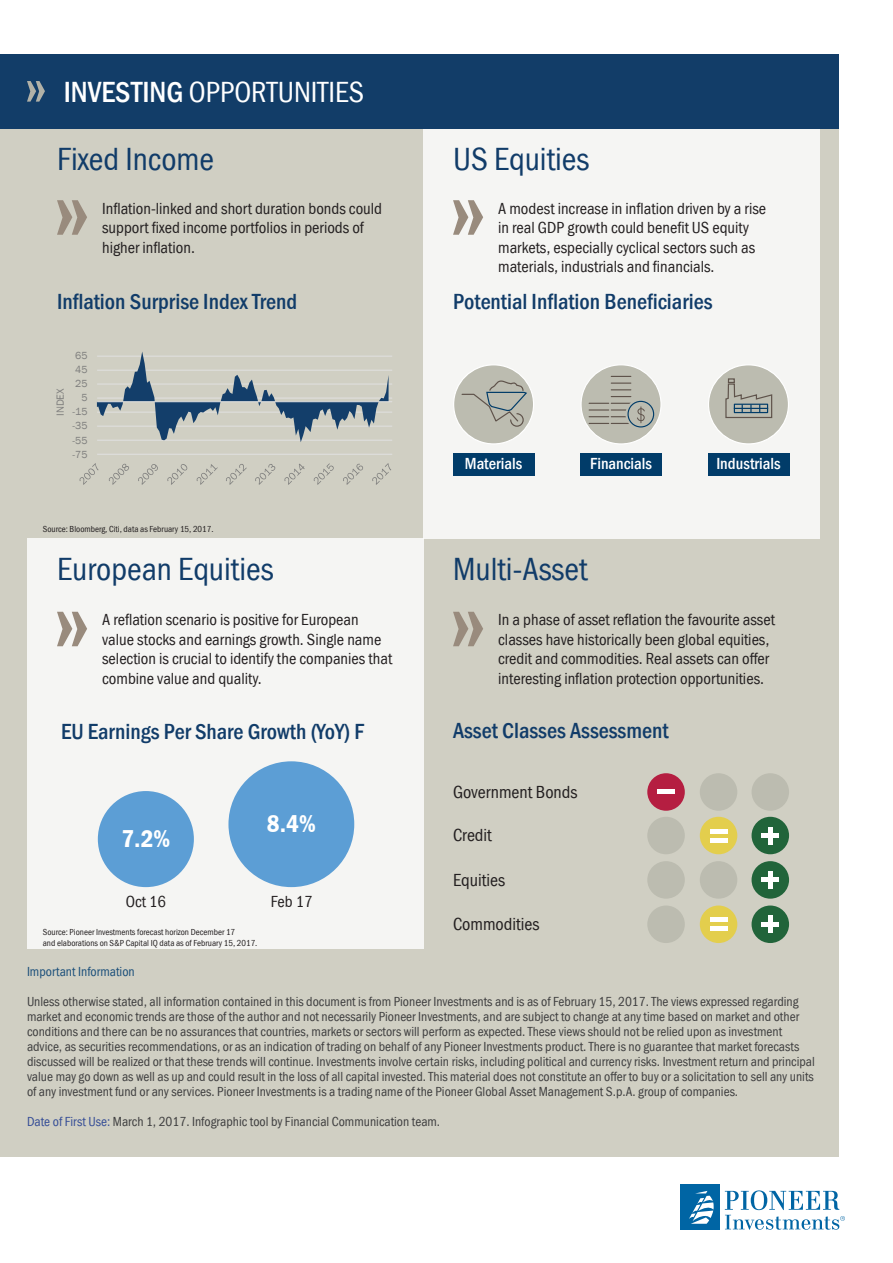
<style>
.page{position:relative;width:893px;height:1263px;background:#fff}
.page>*{position:absolute;margin:0;border:0;box-sizing:border-box;transform-origin:0 0}
.t1{font:condensed 33px "PI Franklin Gothic";color:#113c69}
.t2{font:condensed 30px "PI Franklin Gothic";color:#fff}
.t3{font:600 condensed 25.2px "PI Franklin Gothic";color:#fff}
.t4{font:500 condensed 22.5px "PI Franklin Gothic";color:#113c69}
.t5{font:condensed 18px "PI Franklin Gothic";color:#231f20}
.t6{font:condensed 16.5px/19.5px "PI Franklin Gothic";color:#231f20}
.t7{font:500 condensed 16.5px "PI Franklin Gothic";color:#fff}
.t8{font:condensed 13.5px/15px "PI Franklin Gothic";color:#3e3e3f}
.t9{font:condensed 13.5px "PI Franklin Gothic";color:#1b4f7a}
.t10{font:10.5px "Franklin Gothic";color:#7e7e7d}
.t11{font:condensed 9px/10.8px "PI Franklin Gothic";color:#231f20}
.s1{font-weight:500}
.s2{color:#354d96}
</style>
<div class="page">
<div style="left:681px;top:1184px;width:39px;height:45px;background:#0065a4"></div>
<svg style="left:725px;top:1190px;width:120px;height:40px"></svg>
<svg style="left:689px;top:1191px;width:25px;height:33px"></svg>
<div style="left:0;top:54px;width:839px;height:1103px;background:#d0cfc3"></div>
<div style="left:423px;top:54px;width:396px;height:485px;background:#f5f5f3"></div>
<div style="left:27px;top:539px;width:396px;height:410px;background:#f5f5f3"></div>
<svg style="left:57px;top:200px;width:30px;height:35px"></svg>
<svg style="left:57px;top:612px;width:30px;height:34px"></svg>
<svg style="left:453px;top:200px;width:30px;height:35px"></svg>
<svg style="left:453px;top:612px;width:30px;height:34px"></svg>
<div style="left:0;top:54px;width:839px;height:75px;background:#123d68"></div>
<svg style="left:27px;top:81px;width:18px;height:21px"></svg>
<div style="left:700px;top:773px;width:37px;height:38px;background:#bcbcb0;border-radius:50%"></div>
<div style="left:752px;top:773px;width:37px;height:38px;background:#bcbcb0;border-radius:50%"></div>
<div style="left:647px;top:817px;width:38px;height:37px;background:#bcbcb0;border-radius:50%"></div>
<div style="left:647px;top:861px;width:38px;height:38px;background:#bcbcb0;border-radius:50%"></div>
<div style="left:647px;top:905px;width:38px;height:38px;background:#bcbcb0;border-radius:50%"></div>
<div style="left:647px;top:773px;width:38px;height:38px;background:#b51e41;border-radius:50%"></div>
<hr style="left:657px;top:790px;width:18px;height:4px;background:#fff">
<div style="left:700px;top:817px;width:37px;height:37px;background:#e3ce4d;border-radius:50%"></div>
<div style="left:700px;top:861px;width:37px;height:38px;background:#bcbcb0;border-radius:50%"></div>
<div style="left:700px;top:905px;width:37px;height:38px;background:#e3ce4d;border-radius:50%"></div>
<hr style="left:710px;top:829px;width:17px;height:4px;background:#fff">
<hr style="left:710px;top:838px;width:17px;height:4px;background:#fff">
<div style="left:710px;top:917px;width:17px;height:5px;background:#fff"></div>
<div style="left:710px;top:926px;width:17px;height:5px;background:#fff"></div>
<div style="left:752px;top:817px;width:37px;height:37px;background:#21643a;border-radius:50%"></div>
<div style="left:752px;top:861px;width:37px;height:38px;background:#21643a;border-radius:50%"></div>
<div style="left:752px;top:905px;width:37px;height:38px;background:#21643a;border-radius:50%"></div>
<hr style="left:768px;top:826px;width:4px;height:18px;background:#fff">
<div style="left:761px;top:833px;width:18px;height:5px;background:#fff"></div>
<hr style="left:768px;top:871px;width:4px;height:18px;background:#fff">
<hr style="left:761px;top:878px;width:18px;height:4px;background:#fff">
<hr style="left:768px;top:915px;width:4px;height:18px;background:#fff">
<hr style="left:761px;top:922px;width:18px;height:4px;background:#fff">
<div style="left:454px;top:365px;width:80px;height:79px;background:#bcbcb0;border-radius:50%"></div>
<div style="left:453px;top:364px;width:81px;height:80px;border:1px solid #fff;border-radius:50%"></div>
<svg style="left:461px;top:379px;width:67px;height:48px"></svg>
<div style="left:708px;top:365px;width:80px;height:79px;background:#bcbcb0;border-radius:50%"></div>
<div style="left:708px;top:364px;width:81px;height:80px;border:1px solid #fff;border-radius:50%"></div>
<svg style="left:725px;top:378px;width:48px;height:41px"></svg>
<hr style="left:97px;top:454px;width:295px;height:1px;background:#e1e1e1">
<hr style="left:97px;top:440px;width:295px;height:1px;background:#e1e1e1">
<hr style="left:97px;top:426px;width:295px;height:1px;background:#e1e1e1">
<hr style="left:97px;top:412px;width:295px;height:1px;background:#e1e1e1">
<hr style="left:97px;top:398px;width:295px;height:1px;background:#e1e1e1">
<hr style="left:97px;top:384px;width:295px;height:1px;background:#e1e1e1">
<hr style="left:97px;top:370px;width:295px;height:1px;background:#e1e1e1">
<hr style="left:97px;top:356px;width:295px;height:1px;background:#e1e1e1">
<svg style="left:97px;top:352px;width:292px;height:90px"></svg>
<hr style="left:97px;top:401px;width:295px;height:1px;background:#e1e1e1">
<svg style="left:79px;top:463px;width:20px;height:22px"></svg>
<svg style="left:109px;top:464px;width:20px;height:21px"></svg>
<svg style="left:138px;top:464px;width:20px;height:21px"></svg>
<svg style="left:167px;top:464px;width:20px;height:21px"></svg>
<svg style="left:196px;top:464px;width:22px;height:21px"></svg>
<svg style="left:226px;top:464px;width:21px;height:21px"></svg>
<svg style="left:255px;top:464px;width:20px;height:21px"></svg>
<svg style="left:284px;top:464px;width:21px;height:21px"></svg>
<svg style="left:313px;top:463px;width:21px;height:22px"></svg>
<svg style="left:343px;top:463px;width:20px;height:22px"></svg>
<svg style="left:372px;top:463px;width:19px;height:22px"></svg>
<div style="left:581px;top:365px;width:80px;height:79px;background:#bcbcb0;border-radius:50%"></div>
<div style="left:580px;top:364px;width:82px;height:80px;border:1px solid #fff;border-radius:50%"></div>
<svg style="left:589px;top:423px;width:40px;height:1px"></svg>
<svg style="left:611px;top:396px;width:20px;height:1px"></svg>
<svg style="left:589px;top:416px;width:36px;height:1px"></svg>
<hr style="left:589px;top:409px;width:20px;height:2px;background:#5f534b">
<hr style="left:611px;top:409px;width:20px;height:2px;background:#5f534b">
<svg style="left:611px;top:383px;width:20px;height:7px"></svg>
<svg style="left:589px;top:403px;width:40px;height:1px"></svg>
<svg style="left:611px;top:376px;width:20px;height:1px"></svg>
<svg style="left:625px;top:399px;width:31px;height:30px"></svg>
<div style="left:627px;top:401px;width:27px;height:26px;border:1px solid #013c69;border-radius:50%"></div>
<svg style="left:637px;top:407px;width:8px;height:16px"></svg>
<div style="left:98px;top:791px;width:96px;height:96px;background:#5c9ed5;border-radius:50%"></div>
<div style="left:228px;top:761px;width:126px;height:126px;background:#5c9ed5;border-radius:50%"></div>
<div style="left:453px;top:453px;width:81px;height:23px;background:#013c69"></div>
<div style="left:580px;top:453px;width:82px;height:23px;background:#013c69"></div>
<div style="left:708px;top:453px;width:81px;height:23px;background:#013c69"></div>
<h2 class="t2" style="left:64px;top:73px;width:302px"><span class="s1">INVESTING</span> OPPORTUNITIES</h2>
<h1 class="t1" style="left:57px;top:139px;width:159px">Fixed Income</h1>
<p class="t6" style="left:102px;top:199px;width:281px">Inflation-linked and short duration bonds could support fixed income portfolios in periods of higher inflation.</p>
<h1 class="t1" style="left:453px;top:139px;width:138px">US Equities</h1>
<p class="t6" style="left:498px;top:199px;width:269px">A modest increase in inflation driven by a rise in real GDP growth could benefit US equity markets, especially cyclical sectors such as materials, industrials and financials.</p>
<h3 class="t4" style="left:57px;top:287px;width:242px">Inflation Surprise Index Trend</h3>
<h3 class="t4" style="left:453px;top:287px;width:261px">Potential Inflation Beneficiaries</h3>
<p class="t10" style="left:75px;top:349px;width:14px">65</p>
<p class="t10" style="left:54px;top:416px;width:29px;rotate:-90deg">INDEX</p>
<p class="t10" style="left:75px;top:363px;width:14px">45</p>
<p class="t10" style="left:75px;top:377px;width:14px">25</p>
<p class="t10" style="left:82px;top:391px;width:8px">5</p>
<p class="t10" style="left:73px;top:405px;width:17px">-15</p>
<p class="t10" style="left:73px;top:419px;width:17px">-35</p>
<p class="t10" style="left:73px;top:433px;width:17px">-55</p>
<p class="t10" style="left:73px;top:447px;width:17px">-75</p>
<p class="t11" style="left:43px;top:523px;width:172px">Source: Bloomberg, Citi, data as February 15, 2017.</p>
<h1 class="t1" style="left:57px;top:548px;width:218px">European Equities</h1>
<p class="t6" style="left:102px;top:610px;width:292px">A reflation scenario is positive for European value stocks and earnings growth. Single name selection is crucial to identify the companies that combine value and quality.</p>
<p class="t7" style="left:465px;top:453px;width:59px">Materials</p>
<p class="t7" style="left:590px;top:453px;width:63px">Financials</p>
<p class="t7" style="left:716px;top:453px;width:66px">Industrials</p>
<h1 class="t1" style="left:453px;top:548px;width:136px">Multi-Asset</h1>
<p class="t6" style="left:498px;top:610px;width:278px">In a phase of asset reflation the favourite asset classes have historically been global equities, credit and commodities. Real assets can offer interesting inflation protection opportunities.</p>
<h3 class="t4" style="left:61px;top:717px;width:304px">EU Earnings Per Share Growth (YoY) F</h3>
<h3 class="t4" style="left:453px;top:716px;width:217px">Asset Classes Assessment</h3>
<h3 class="t3" style="left:121px;top:823px;width:50px">7.2%</h3>
<h3 class="t3" style="left:267px;top:809px;width:50px">8.4%</h3>
<p class="t6" style="left:126px;top:892px;width:42px">Oct 16</p>
<p class="t6" style="left:271px;top:892px;width:43px">Feb 17</p>
<p class="t11" style="left:43px;top:927px;width:216px">Source: Pioneer Investments forecast horizon December 17<br>and elaborations on S&amp;P Capital IQ data as of February 15, 2017.</p>
<h3 class="t5" style="left:453px;top:781px;width:126px">Government Bonds</h3>
<h3 class="t5" style="left:453px;top:824px;width:40px">Credit</h3>
<h3 class="t5" style="left:453px;top:868px;width:54px">Equities</h3>
<h3 class="t5" style="left:453px;top:913px;width:88px">Commodities</h3>
<p class="t9" style="left:27px;top:963px;width:109px">Important Information</p>
<p class="t8" style="left:27px;top:994px;width:789px">Unless otherwise stated, all information contained in this document is from Pioneer Investments and is as of February 15, 2017. The views expressed regarding market and economic trends are those of the author and not necessarily Pioneer Investments, and are subject to change at any time based on market and other conditions and there can be no assurances that countries, markets or sectors will perform as expected. These views should not be relied upon as investment advice, as securities recommendations, or as an indication of trading on behalf of any Pioneer Investments product. There is no guarantee that market forecasts discussed will be realized or that these trends will continue. Investments involve certain risks, including political and currency risks. Investment return and principal value may go down as well as up and could result in the loss of all capital invested. This material does not constitute an offer to buy or a solicitation to sell any units of any investment fund or any services. Pioneer Investments is a trading name of the Pioneer Global Asset Management S.p.A. group of companies.</p>
<p class="t8" style="left:27px;top:1114px;width:415px"><span class="s2">Date of First Use:</span> March 1, 2017. Infographic tool by Financial Communication team.</p>
</div>
